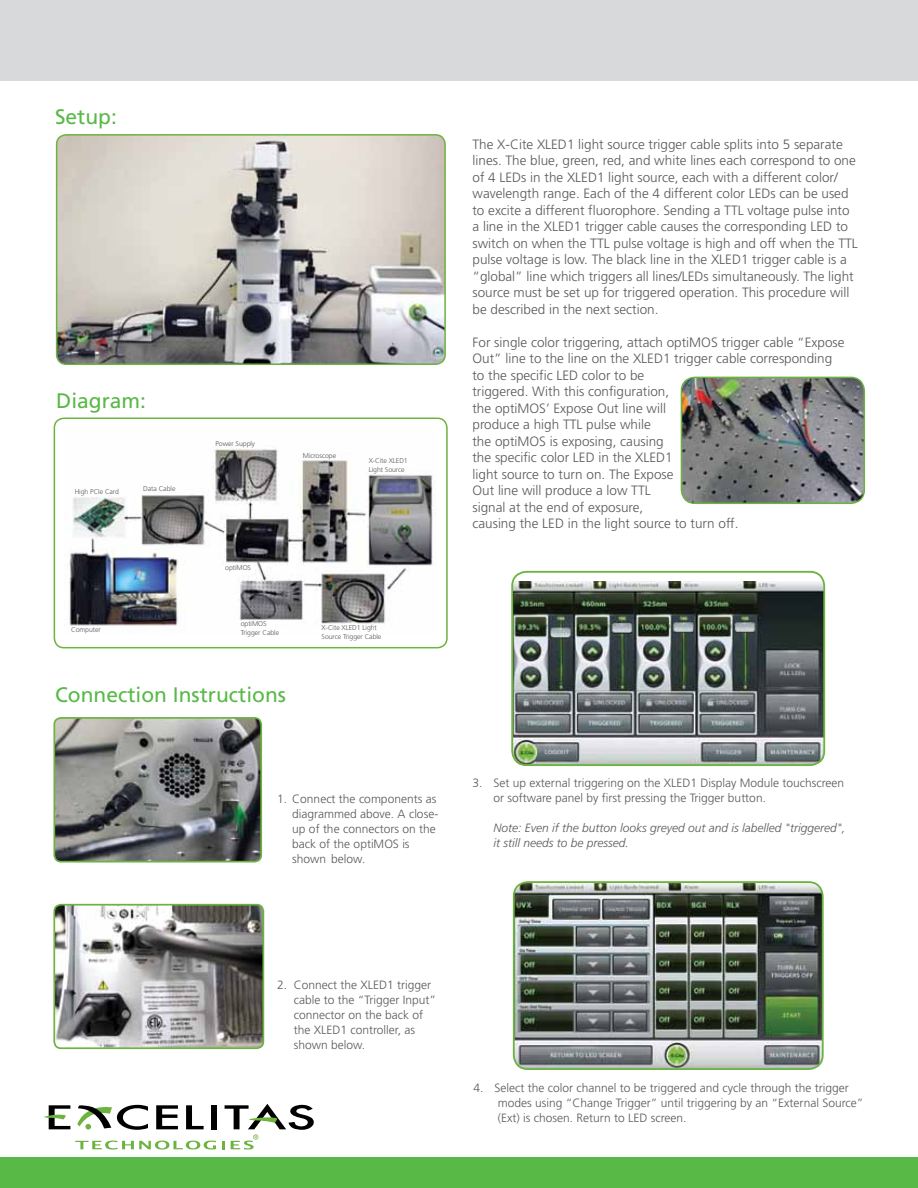
<style>
.page{position:relative;width:918px;height:1188px;background:#fff}
.page>*{position:absolute;margin:0;border:0;box-sizing:border-box;transform-origin:0 0}
.t1{font:21px "Frutiger";color:#58b947}
.t2{font:300 13.5px/16.5px "Frutiger";color:#58595b}
.t3{font:300 12px/15px "Frutiger";color:#58595b}
.t4{font:italic 300 12px/15px "Frutiger";color:#58595b}
.t5{font:300 6.9px/8.7px "Frutiger";letter-spacing:-.01em;color:#58595b}
</style>
<div class="page">
<div style="left:0;top:0;width:918px;height:81px;background:#d8d9da"></div>
<div style="left:0;top:1158px;width:918px;height:30px;background:#58b947"></div>
<svg style="left:156px;top:1105px;width:22px;height:24px"></svg>
<svg style="left:186px;top:1105px;width:18px;height:24px"></svg>
<div style="left:212px;top:1105px;width:5px;height:24px;background:#000"></div>
<svg style="left:75px;top:1141px;width:141px;height:9px"></svg>
<svg style="left:44px;top:1105px;width:26px;height:24px"></svg>
<svg style="left:77px;top:1104px;width:71px;height:26px"></svg>
<svg style="left:222px;top:1104px;width:92px;height:46px"></svg>
<img style="left:59px;top:137px;width:384px;height:225px">
<div style="left:56px;top:134px;width:390px;height:231px;border:2px solid #6cb33f;border-radius:10px"></div>
<img style="left:69px;top:446px;width:365px;height:180px">
<div style="left:54px;top:418px;width:394px;height:230px;border:2px solid #6cb33f;border-radius:10px"></div>
<img style="left:681px;top:377px;width:183px;height:126px">
<div style="left:681px;top:377px;width:184px;height:127px;border:2px solid #6cb33f;border-radius:14px"></div>
<img style="left:514px;top:581px;width:310px;height:184px">
<div style="left:511px;top:571px;width:314px;height:195px;border:2px solid #6cb33f;border-radius:14px"></div>
<img style="left:514px;top:884px;width:309px;height:185px">
<div style="left:513px;top:881px;width:311px;height:189px;border:2px solid #6cb33f;border-radius:14px"></div>
<img style="left:56px;top:720px;width:203px;height:140px">
<div style="left:53px;top:717px;width:209px;height:146px;border:2px solid #6cb33f;border-radius:7px"></div>
<img style="left:56px;top:907px;width:205px;height:139px">
<div style="left:53px;top:904px;width:211px;height:145px;border:2px solid #6cb33f;border-radius:7px"></div>
<h1 class="t1" style="left:55px;top:104px;width:63px">Setup:</h1>
<h1 class="t1" style="left:56px;top:388px;width:91px">Diagram:</h1>
<p class="t5" style="left:75px;top:487px;width:46px">High PCIe Card</p>
<p class="t5" style="left:143px;top:485px;width:34px">Data Cable</p>
<p class="t5" style="left:216px;top:440px;width:41px">Power Supply</p>
<p class="t5" style="left:303px;top:451px;width:35px">Microscope</p>
<p class="t5" style="left:369px;top:457px;width:41px">X-Cite XLED1<br>Light Source</p>
<p class="t5" style="left:71px;top:626px;width:31px">Computer</p>
<p class="t5" style="left:225px;top:563px;width:27px">optiMOS</p>
<p class="t5" style="left:241px;top:619px;width:40px">optiMOS<br>Trigger Cable</p>
<h1 class="t1" style="left:55px;top:682px;width:232px">Connection Instructions</h1>
<p class="t5" style="left:322px;top:624px;width:61px">X-Cite XLED1 Light<br>Source Trigger Cable</p>
<p class="t3" style="left:292px;top:791px;width:148px;text-indent:-15px">1. Connect the components as diagrammed above. A close&shy;up of the connectors on the back of the optiMOS is shown below.</p>
<p class="t2" style="left:472px;top:136px;width:387px">The X-Cite XLED1 light source trigger cable splits into 5 separate lines. The blue, green, red, and white lines each correspond to one of 4 LEDs in the XLED1 light source, each with a different color/ wavelength range. Each of the 4 different color LEDs can be used to excite a different fluorophore. Sending a TTL voltage pulse into a line in the XLED1 trigger cable causes the corresponding LED to switch on when the TTL pulse voltage is high and off when the TTL pulse voltage is low. The black line in the XLED1 trigger cable is a “global” line which triggers all lines/LEDs simultaneously. The light source must be set up for triggered operation. This procedure will be described in the next section.</p>
<p class="t2" style="left:472px;top:334px;width:374px">For single color triggering, attach optiMOS trigger cable “Expose Out” line to the line on the XLED1 trigger cable corresponding to the specific LED color to be<br>triggered. With this configuration,<br>the optiMOS’ Expose Out line will<br>produce a high TTL pulse while<br>the optiMOS is exposing, causing<br>the specific color LED in the XLED1<br>light source to turn on. The Expose<br>Out line will produce a low TTL<br>signal at the end of exposure,<br>causing the LED in the light source to turn off.</p>
<p class="t3" style="left:494px;top:776px;width:352px;text-indent:-21px">3. Set up external triggering on the XLED1 Display Module touchscreen or software panel by first pressing the Trigger button.</p>
<p class="t4" style="left:494px;top:821px;width:354px">Note: Even if the button looks greyed out and is labelled "triggered", it still needs to be pressed.</p>
<p class="t3" style="left:294px;top:977px;width:144px;text-indent:-16px">2. Connect the XLED1 trigger cable to the “Trigger Input” connector on the back of the XLED1 controller, as shown below.</p>
<p class="t3" style="left:498px;top:1080px;width:367px;text-indent:-24px">4. Select the color channel to be triggered and cycle through the trigger modes using “Change Trigger” until triggering by an “External Source” (Ext) is chosen. Return to LED screen.</p>
</div>
